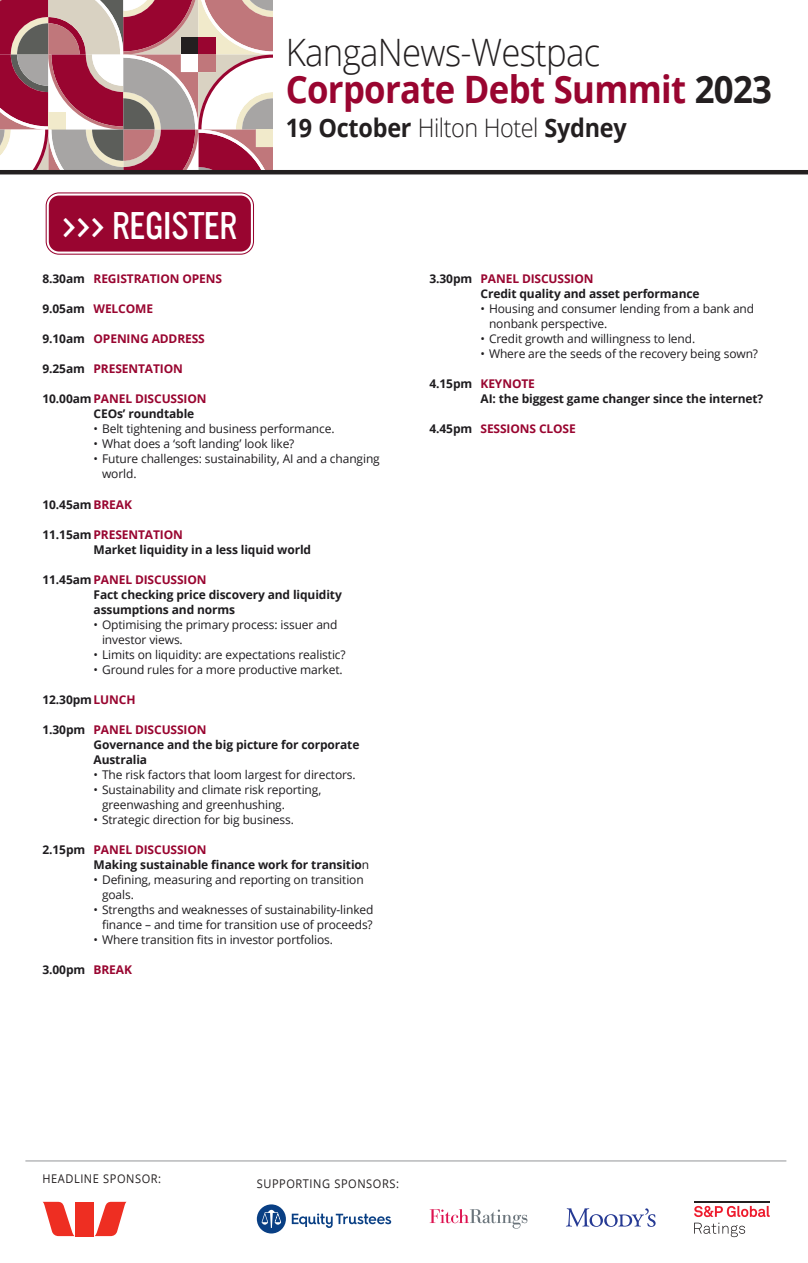
<style>
.page{position:relative;width:808px;height:1263px;background:#fff}
.page>*{position:absolute;margin:0;border:0;box-sizing:border-box;transform-origin:0 0}
.t1{font:700 37.8px/37px "Open Sans";letter-spacing:-.02em;color:#990530;scale:.92 1}
.t2{font:300 33.75px "YWFT Ultramagnetic";letter-spacing:-.03em;color:#fff}
.t3{font:700 25.5px "Open Sans";letter-spacing:-.01em;color:#231f20;scale:.92 1}
.t4{font:12px/15px "Open Sans";letter-spacing:-.01em;color:#1e1c1f}
.t5{font:700 12px/15px "Open Sans";letter-spacing:-.01em;color:#1e1c1f}
.t6{font:700 12px "Open Sans";letter-spacing:-.01em;color:#990530}
.t7{font:12px "Open Sans";letter-spacing:.05em;color:#231f20;scale:.92 1}
.s1{font-weight:300;color:#231f20}
.s2{color:#231f20}
.s3{font-weight:300}
.s4{color:#1e1c1f}
.s5{color:#990530}
.s6{font-weight:400}
</style>
<div class="page">
<div style="left:46px;top:192px;width:208px;height:63px;background:#990530;border-radius:13px"></div>
<div style="left:43px;top:189px;width:214px;height:69px;border:2px solid #fff;border-radius:15px"></div>
<div style="left:47px;top:193px;width:206px;height:61px;border:2px solid #fff;border-radius:11px"></div>
<svg style="left:0;top:0;width:272px;height:170px"></svg>
<hr style="left:0;top:170px;width:808px;height:4px;background:#231f20">
<hr style="left:25px;top:1160px;width:761px;height:1px;background:#939598">
<svg style="left:43px;top:1202px;width:32px;height:34px"></svg>
<svg style="left:95px;top:1202px;width:32px;height:34px"></svg>
<div style="left:76px;top:1202px;width:18px;height:34px;background:#ee2e22"></div>
<svg style="left:694px;top:1223px;width:51px;height:14px"></svg>
<svg style="left:694px;top:1205px;width:76px;height:12px"></svg>
<hr style="left:694px;top:1201px;width:76px;height:2px;background:#231f20">
<svg style="left:566px;top:1208px;width:90px;height:19px"></svg>
<svg style="left:257px;top:1204px;width:134px;height:29px"></svg>
<svg style="left:430px;top:1209px;width:97px;height:20px"></svg>
<h2 class="t2" style="left:61px;top:202px;width:178px">&gt;&gt;&gt; REGISTER</h2>
<h1 class="t1" style="left:286px;top:33px;width:530px"><span class="s1">KangaNews-Westpac<br></span>Corporate Debt Summit <span class="s2">2023</span></h1>
<h3 class="t3" style="left:286px;top:110px;width:372px">19 October <span class="s3">Hilton Hotel</span> Sydney</h3>
<p class="t6" style="left:43px;top:271px;width:181px"><span class="s4">8.30am</span> REGISTRATION OPENS</p>
<p class="t6" style="left:43px;top:301px;width:112px"><span class="s4">9.05am</span> WELCOME</p>
<p class="t6" style="left:43px;top:331px;width:164px"><span class="s4">9.10am</span> OPENING ADDRESS</p>
<p class="t6" style="left:43px;top:361px;width:142px"><span class="s4">9.25am</span> PRESENTATION</p>
<p class="t5" style="left:94px;top:391px;width:115px;text-indent:-51px">10.00am <span class="s5">PANEL DISCUSSION<br></span>CEOs’ roundtable</p>
<p class="t4" style="left:94px;top:421px;width:242px">• Belt tightening and business performance.</p>
<p class="t4" style="left:94px;top:436px;width:202px">• What does a ‘soft landing’ look like?</p>
<p class="t4" style="left:102px;top:451px;width:279px;text-indent:-9px">• Future challenges: sustainability, AI and a changing world.</p>
<p class="t5" style="left:43px;top:496px;width:91px">10.45am <span class="s5">BREAK</span></p>
<p class="t5" style="left:94px;top:526px;width:219px;text-indent:-51px">11.15am <span class="s5">PRESENTATION<br></span>Market liquidity in a less liquid world</p>
<p class="t5" style="left:94px;top:571px;width:250px;text-indent:-51px">11.45am <span class="s5">PANEL DISCUSSION<br></span>Fact checking price discovery and liquidity assumptions and norms</p>
<p class="t4" style="left:102px;top:616px;width:237px;text-indent:-9px">• Optimising the primary process: issuer and investor views.</p>
<p class="t4" style="left:94px;top:646px;width:254px">• Limits on liquidity: are expectations realistic?</p>
<p class="t4" style="left:94px;top:661px;width:251px">• Ground rules for a more productive market.</p>
<p class="t5" style="left:43px;top:691px;width:94px">12.30pm<span class="s5">LUNCH</span></p>
<p class="t5" style="left:94px;top:721px;width:267px;text-indent:-51px">1.30pm <span class="s5">PANEL DISCUSSION<br></span>Governance and the big picture for corporate<br>Australia</p>
<p class="t4" style="left:94px;top:766px;width:264px">• The risk factors that loom largest for directors.</p>
<p class="t4" style="left:102px;top:781px;width:221px;text-indent:-9px">• Sustainability and climate risk reporting, greenwashing and greenhushing.</p>
<p class="t4" style="left:94px;top:811px;width:202px">• Strategic direction for big business.</p>
<p class="t5" style="left:94px;top:841px;width:277px;text-indent:-51px">2.15pm <span class="s5">PANEL DISCUSSION<br></span>Making sustainable finance work for transitio<span class="s6">n</span></p>
<p class="t4" style="left:102px;top:871px;width:263px;text-indent:-9px">• Defining, measuring and reporting on transition goals.</p>
<p class="t4" style="left:94px;top:901px;width:281px;text-align:right">• Strengths and weaknesses of sustainability-linked finance – and time for transition use of proceeds?</p>
<p class="t4" style="left:94px;top:931px;width:241px">• Where transition fits in investor portfolios.</p>
<p class="t5" style="left:43px;top:961px;width:91px">3.00pm <span class="s5">BREAK</span></p>
<p class="t5" style="left:480px;top:271px;width:221px;text-indent:-51px">3.30pm <span class="s5">PANEL DISCUSSION<br></span>Credit quality and asset performance</p>
<p class="t4" style="left:489px;top:301px;width:267px;text-indent:-9px">• Housing and consumer lending from a bank and nonbank perspective.</p>
<p class="t4" style="left:480px;top:331px;width:216px">• Credit growth and willingness to lend.</p>
<p class="t4" style="left:480px;top:346px;width:279px">• Where are the seeds of the recovery being sown?</p>
<p class="t5" style="left:480px;top:376px;width:284px;text-indent:-51px">4.15pm <span class="s5">KEYNOTE<br></span>AI: the biggest game changer since the internet?</p>
<p class="t6" style="left:429px;top:421px;width:148px"><span class="s4">4.45pm</span> SESSIONS CLOSE</p>
<p class="t7" style="left:43px;top:1170px;width:130px">HEADLINE SPONSOR:</p>
<p class="t7" style="left:257px;top:1175px;width:156px">SUPPORTING SPONSORS:</p>
</div>
